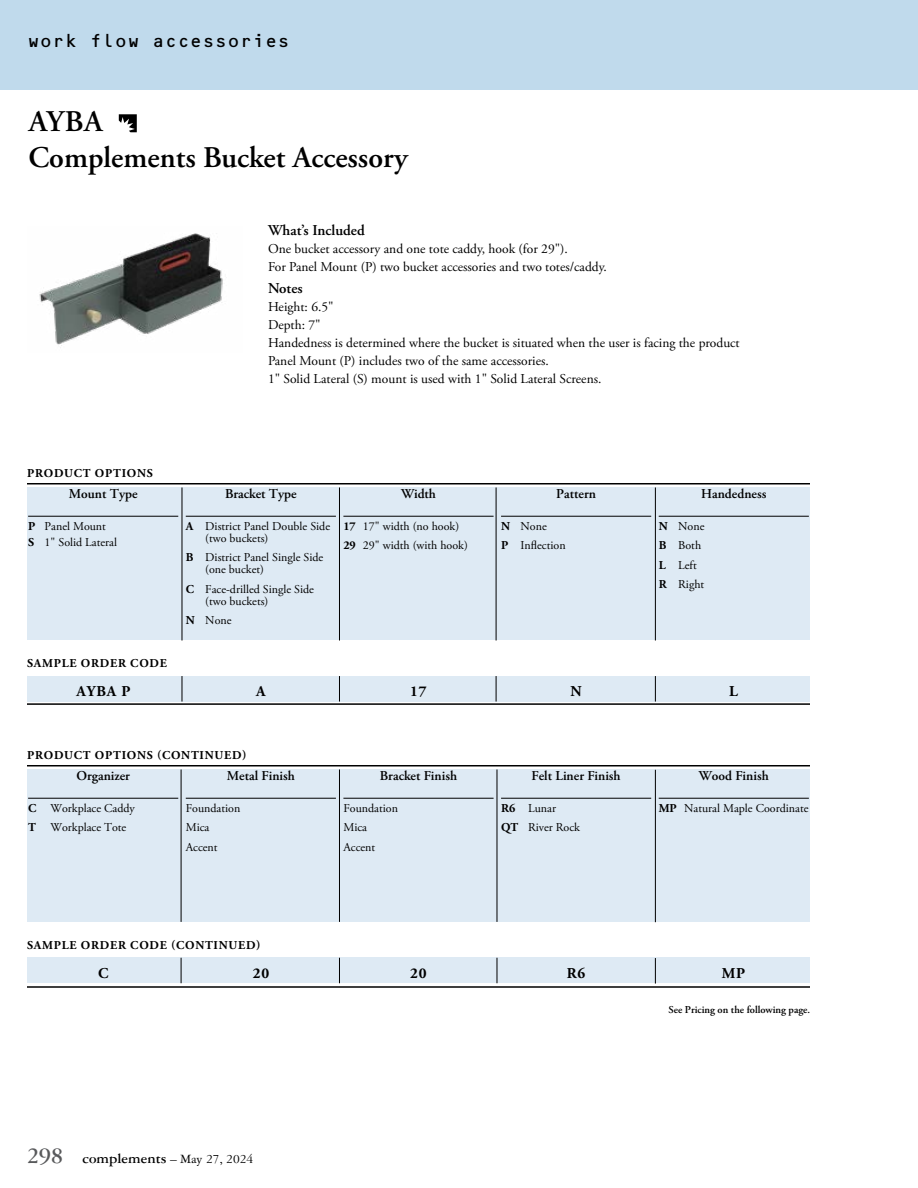
<style>
.page{position:relative;width:918px;height:1188px;background:#fff}
.page>*{position:absolute;margin:0;border:0;box-sizing:border-box;transform-origin:0 0}
.t1{font:600 30px/36px "Adobe Garamond Pro";color:#000}
.t2{font:18px "OCRB Std";letter-spacing:-.025em;color:#000}
.t3{font:700 15px "Garamond Three";color:#000}
.t4{font:600 15px "Adobe Garamond Pro";color:#000}
.t5{font:700 15px "Adobe Garamond Pro";letter-spacing:.06em;color:#000}
.t6{font:13.5px/18px "Adobe Garamond Pro";color:#000}
.t7{font:600 13.5px "Adobe Garamond Pro";color:#000}
.t8{font:12px/19.5px "Adobe Garamond Pro";color:#000}
.t9{font:700 12px "Adobe Garamond Pro";letter-spacing:.065em;color:#000}
.t10{font:600 10.5px "Adobe Garamond Pro";color:#000}
.s1{font-weight:700}
.s2{font-size:24px;color:#58595b}
.s3{font-weight:400;font-size:13.5px}
</style>
<div class="page">
<div style="left:0;top:0;width:918px;height:90px;background:#c0daec"></div>
<div style="left:27px;top:770px;width:783px;height:152px;background:#deeaf4"></div>
<hr style="left:28px;top:798px;width:150px;height:1px;background:#000">
<hr style="left:186px;top:798px;width:150px;height:1px;background:#000">
<hr style="left:343px;top:798px;width:151px;height:1px;background:#000">
<hr style="left:501px;top:798px;width:150px;height:1px;background:#000">
<hr style="left:659px;top:798px;width:150px;height:1px;background:#000">
<div style="left:27px;top:488px;width:783px;height:152px;background:#deeaf4"></div>
<hr style="left:28px;top:516px;width:150px;height:1px;background:#000">
<hr style="left:186px;top:516px;width:150px;height:1px;background:#000">
<hr style="left:343px;top:516px;width:151px;height:1px;background:#000">
<hr style="left:501px;top:516px;width:150px;height:1px;background:#000">
<hr style="left:659px;top:516px;width:150px;height:1px;background:#000">
<hr style="left:27px;top:765px;width:783px;height:1px;background:#000">
<hr style="left:27px;top:483px;width:783px;height:1px;background:#000">
<hr style="left:655px;top:770px;width:1px;height:152px;background:#000">
<hr style="left:27px;top:986px;width:783px;height:2px;background:#000">
<hr style="left:27px;top:703px;width:783px;height:2px;background:#000">
<div style="left:27px;top:958px;width:783px;height:25px;background:#deeaf4"></div>
<div style="left:27px;top:676px;width:783px;height:26px;background:#deeaf4"></div>
<svg style="left:655px;top:958px;width:1px;height:26px"></svg>
<hr style="left:339px;top:770px;width:1px;height:152px;background:#000">
<svg style="left:339px;top:958px;width:1px;height:25px"></svg>
<hr style="left:181px;top:770px;width:1px;height:152px;background:#000">
<hr style="left:497px;top:770px;width:1px;height:152px;background:#000">
<hr style="left:182px;top:488px;width:1px;height:153px;background:#000">
<hr style="left:339px;top:488px;width:1px;height:153px;background:#000">
<hr style="left:496px;top:488px;width:1px;height:153px;background:#000">
<hr style="left:655px;top:488px;width:1px;height:153px;background:#000">
<svg style="left:181px;top:958px;width:1px;height:25px"></svg>
<svg style="left:497px;top:958px;width:1px;height:25px"></svg>
<svg style="left:182px;top:676px;width:1px;height:26px"></svg>
<svg style="left:339px;top:676px;width:1px;height:26px"></svg>
<svg style="left:496px;top:676px;width:1px;height:26px"></svg>
<svg style="left:655px;top:676px;width:1px;height:26px"></svg>
<svg style="left:119px;top:114px;width:18px;height:18px"></svg>
<img style="left:39px;top:233px;width:184px;height:113px">
<h2 class="t2" style="left:27px;top:31px;width:265px">work flow accessories</h2>
<h1 class="t1" style="left:28px;top:104px;width:381px">AYBA<br>Complements Bucket Accessory</h1>
<p class="t4" style="left:268px;top:221px;width:98px">What’s Included</p>
<p class="t6" style="left:268px;top:240px;width:340px">One bucket accessory and one tote caddy, hook (for 29").<br>For Panel Mount (P) two bucket accessories and two totes/caddy.</p>
<p class="t4" style="left:268px;top:280px;width:36px">Notes</p>
<p class="t6" style="left:268px;top:299px;width:473px">Height: 6.5"<br>Depth: 7"<br>Handedness is determined where the bucket is situated when the user is facing the product Panel Mount (P) includes two of the same accessories.<br>1" Solid Lateral (S) mount is used with 1" Solid Lateral Screens.</p>
<p class="t9" style="left:27px;top:466px;width:127px">PRODUCT OPTIONS</p>
<p class="t7" style="left:69px;top:486px;width:70px">Mount Type</p>
<p class="t8" style="left:28px;top:518px;width:90px;line-height:16.5px"><span class="s1">P</span> Panel Mount<br><span class="s1">S</span> 1" Solid Lateral</p>
<p class="t9" style="left:27px;top:657px;width:141px">SAMPLE ORDER CODE</p>
<p class="t7" style="left:225px;top:486px;width:73px">Bracket Type</p>
<p class="t8" style="left:205px;top:521px;width:126px;line-height:12px;text-indent:-20px"><span class="s1">A</span> District Panel Double Side (two buckets)</p>
<p class="t8" style="left:205px;top:552px;width:120px;line-height:12px;text-indent:-20px"><span class="s1">B</span> District Panel Single Side (one bucket)</p>
<p class="t8" style="left:205px;top:584px;width:110px;line-height:12px;text-indent:-20px"><span class="s1">C</span> Face-drilled Single Side (two buckets)</p>
<p class="t8" style="left:186px;top:611px;width:47px"><span class="s1">N</span> None</p>
<p class="t7" style="left:401px;top:486px;width:36px">Width</p>
<p class="t8" style="left:343px;top:517px;width:126px"><span class="s1">17</span> 17" width (no hook)<br><span class="s1">29</span> 29" width (with hook)</p>
<p class="t7" style="left:556px;top:486px;width:41px">Pattern</p>
<p class="t8" style="left:501px;top:517px;width:66px"><span class="s1">N</span> None<br><span class="s1">P</span> Inflection</p>
<p class="t7" style="left:701px;top:486px;width:67px">Handedness</p>
<p class="t8" style="left:659px;top:517px;width:47px"><span class="s1">N</span> None<br><span class="s1">B</span> Both<br><span class="s1">L</span> Left<br><span class="s1">R</span> Right</p>
<p class="t5" style="left:76px;top:683px;width:56px">AYBA P</p>
<p class="t5" style="left:256px;top:683px;width:11px">A</p>
<p class="t5" style="left:410px;top:683px;width:18px">17</p>
<p class="t5" style="left:570px;top:683px;width:13px">N</p>
<p class="t5" style="left:729px;top:683px;width:10px">L</p>
<p class="t9" style="left:27px;top:748px;width:221px">PRODUCT OPTIONS (CONTINUED)</p>
<p class="t7" style="left:76px;top:768px;width:55px">Organizer</p>
<p class="t8" style="left:28px;top:799px;width:108px"><span class="s1">C</span> Workplace Caddy<br><span class="s1">T</span> Workplace Tote</p>
<p class="t7" style="left:227px;top:768px;width:70px">Metal Finish</p>
<p class="t8" style="left:186px;top:799px;width:56px">Foundation<br>Mica<br>Accent</p>
<p class="t9" style="left:27px;top:938px;width:235px">SAMPLE ORDER CODE (CONTINUED)</p>
<p class="t7" style="left:380px;top:768px;width:79px">Bracket Finish</p>
<p class="t8" style="left:343px;top:799px;width:56px">Foundation<br>Mica<br>Accent</p>
<p class="t7" style="left:532px;top:768px;width:91px">Felt Liner Finish</p>
<p class="t8" style="left:501px;top:799px;width:80px"><span class="s1">R6</span> Lunar<br><span class="s1">QT</span> River Rock</p>
<p class="t7" style="left:699px;top:768px;width:71px">Wood Finish</p>
<p class="t8" style="left:659px;top:799px;width:151px"><span class="s1">MP</span> Natural Maple Coordinate</p>
<p class="t5" style="left:98px;top:965px;width:12px">C</p>
<p class="t5" style="left:253px;top:965px;width:18px">20</p>
<p class="t5" style="left:410px;top:965px;width:18px">20</p>
<p class="t5" style="left:567px;top:965px;width:20px">R6</p>
<p class="t5" style="left:722px;top:965px;width:25px">MP</p>
<p class="t3" style="left:27px;top:1150px;width:228px"><span class="s2">298</span> complements <span class="s3">– May 27, 2024</span></p>
<p class="t10" style="left:668px;top:1004px;width:143px">See Pricing on the following page.</p>
</div>
